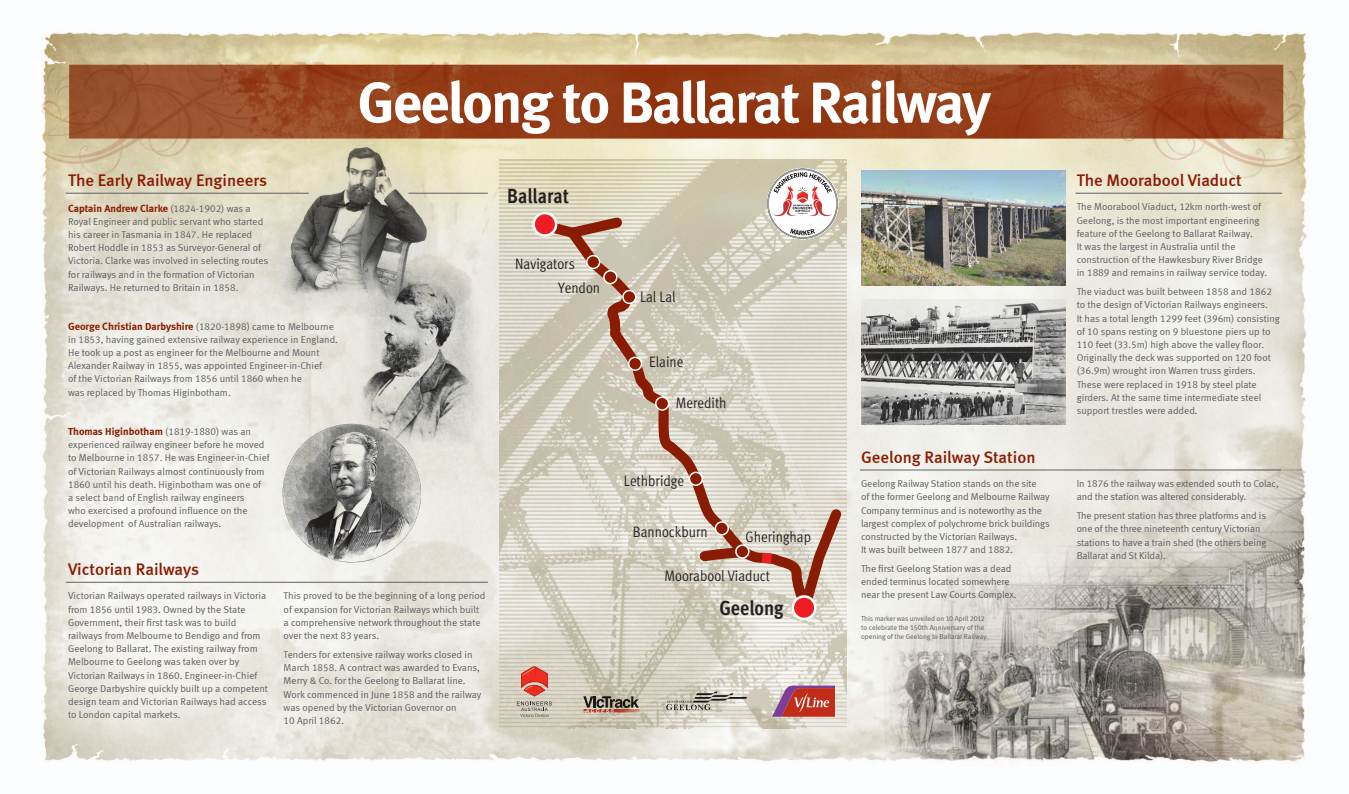
<style>
.page{position:relative;width:1349px;height:794px;background:#fff}
.page>*{position:absolute;margin:0;border:0;box-sizing:border-box;transform-origin:0 0}
.t1{font:57.6px "Meta Bold LF";letter-spacing:-.035em;color:#fff}
.t2{font:20.48px "Meta Cond Bold LF";color:#231f20}
.Header_1{font:16.8px "Meta Medium LF";color:#891c02}
.t3{font:15.12px "Meta Cond Normal LF";color:#231f20}
.Text{font:10.4px "Meta Bold LF";color:#891c02}
.Text-2{font:10px/13.2px "Meta Normal LF";color:#5f5f62}
.Text-3{font:7.2px/8.8px "Meta Normal LF";letter-spacing:-.01em;color:#5f5f62}
.s1{font-family:"Meta Normal LF";font-size:10px;color:#5f5f62}
.s2{font-family:"Meta Bold LF";font-size:10.4px;color:#891c02}
</style>
<div class="page">
<img style="left:41px;top:31px;width:1267px;height:732px">
<img style="left:268px;top:137px;width:170px;height:180px">
<img style="left:269px;top:411px;width:157px;height:162px">
<img style="left:342px;top:251px;width:156px;height:209px">
<hr style="left:66px;top:193px;width:242px;height:1px;background:#5f5f62">
<hr style="left:1075px;top:193px;width:206px;height:1px;background:#5f5f62">
<hr style="left:66px;top:582px;width:422px;height:1px;background:#5f5f62">
<hr style="left:859px;top:469px;width:421px;height:1px;background:#5f5f62">
<hr style="left:408px;top:193px;width:80px;height:1px;background:#5f5f62">
<img style="left:861px;top:170px;width:204px;height:116px">
<img style="left:861px;top:299px;width:204px;height:125px">
<img style="left:499px;top:160px;width:347px;height:568px">
<svg style="left:533px;top:214px;width:308px;height:406px;background:#d4cdbe"></svg>
<div style="left:689px;top:472px;width:13px;height:13px;background:#891c02;border-radius:50%"></div>
<div style="left:688px;top:471px;width:15px;height:15px;border:2px solid #fff;border-radius:50%"></div>
<div style="left:655px;top:397px;width:13px;height:13px;background:#891c02;border-radius:50%"></div>
<div style="left:655px;top:396px;width:14px;height:15px;border:2px solid #fff;border-radius:50%"></div>
<div style="left:628px;top:357px;width:13px;height:13px;background:#891c02;border-radius:50%"></div>
<div style="left:628px;top:356px;width:14px;height:15px;border:2px solid #fff;border-radius:50%"></div>
<div style="left:623px;top:290px;width:12px;height:13px;background:#891c02;border-radius:50%"></div>
<div style="left:622px;top:290px;width:14px;height:14px;border:2px solid #fff;border-radius:50%"></div>
<div style="left:604px;top:271px;width:12px;height:12px;background:#891c02;border-radius:50%"></div>
<div style="left:603px;top:270px;width:14px;height:14px;border:2px solid #fff;border-radius:50%"></div>
<div style="left:586px;top:256px;width:13px;height:12px;background:#891c02;border-radius:50%"></div>
<div style="left:586px;top:255px;width:14px;height:14px;border:2px solid #fff;border-radius:50%"></div>
<div style="left:715px;top:522px;width:13px;height:13px;background:#891c02;border-radius:50%"></div>
<div style="left:714px;top:521px;width:15px;height:14px;border:2px solid #fff;border-radius:50%"></div>
<svg style="left:560px;top:210px;width:69px;height:35px;background:#c29e8a"></svg>
<svg style="left:693px;top:539px;width:90px;height:31px;background:#c79e8f"></svg>
<div style="left:533px;top:213px;width:23px;height:22px;background:#ee1d23;border-radius:50%"></div>
<div style="left:532px;top:212px;width:25px;height:25px;border:3px solid #fff;border-radius:50%"></div>
<div style="left:792px;top:596px;width:23px;height:23px;background:#ee1d23;border-radius:50%"></div>
<div style="left:791px;top:595px;width:25px;height:25px;border:3px solid #fff;border-radius:50%"></div>
<svg style="left:517px;top:665px;width:35px;height:52px;background:#cf9689"></svg>
<svg style="left:666px;top:691px;width:81px;height:19px;background:#b5b2a6"></svg>
<svg style="left:583px;top:696px;width:56px;height:16px"></svg>
<svg style="left:772px;top:685px;width:62px;height:32px;background:#bc595c"></svg>
<img style="left:766px;top:168px;width:72px;height:71px;border-radius:36px">
<p class="Header_1" style="left:68px;top:170px;width:200px">The Early Railway Engineers</p>
<p class="Text" style="left:68px;top:202px;width:184px">Captain Andrew Clarke <span class="s1">(1824-1902) was a</span></p>
<p class="Text-2" style="left:68px;top:214px;width:202px">Royal Engineer and public servant who started his career in Tasmania in 1847. He replaced Robert Hoddle in 1853 as Surveyor-General of Victoria. Clarke was involved in selecting routes for railways and in the formation of Victorian Railways. He returned to Britain in 1858.</p>
<p class="Text-2" style="left:68px;top:319px;width:271px"><span class="s2">George Christian Darbyshire</span> (1820-1898) came to Melbourne in 1853, having gained extensive railway experience in England.<br>He took up a post as engineer for the Melbourne and Mount Alexander Railway in 1855, was appointed Engineer-in-Chief<br>of the Victorian Railways from 1856 until 1860 when he<br>was replaced by Thomas Higinbotham.</p>
<p class="t1" style="left:357px;top:68px;width:634px">Geelong to Ballarat Railway</p>
<p class="t2" style="left:507px;top:184px;width:63px">Ballarat</p>
<p class="t3" style="left:515px;top:255px;width:61px">Navigators</p>
<p class="t3" style="left:558px;top:279px;width:44px">Yendon</p>
<p class="t3" style="left:640px;top:288px;width:37px">Lal Lal</p>
<p class="t3" style="left:649px;top:353px;width:36px">Elaine</p>
<p class="t3" style="left:675px;top:394px;width:52px">Meredith</p>
<p class="Text" style="left:68px;top:425px;width:184px">Thomas Higinbotham <span class="s1">(1819-1880) was an</span></p>
<p class="Text-2" style="left:68px;top:438px;width:203px">experienced railway engineer before he moved to Melbourne in 1857. He was Engineer-in-Chief of Victorian Railways almost continuously from 1860 until his death. Higinbotham was one of<br>a select band of English railway engineers<br>who exercised a profound influence on the development of Australian railways.</p>
<p class="Header_1" style="left:68px;top:559px;width:132px">Victorian Railways</p>
<p class="Text-2" style="left:68px;top:589px;width:201px">Victorian Railways operated railways in Victoria from 1856 until 1983. Owned by the State Government, their first task was to build railways from Melbourne to Bendigo and from Geelong to Ballarat. The existing railway from Melbourne to Geelong was taken over by Victorian Railways in 1860. Engineer-in-Chief George Darbyshire quickly built up a competent design team and Victorian Railways had access to London capital markets.</p>
<p class="Text-2" style="left:283px;top:589px;width:203px">This proved to be the beginning of a long period of expansion for Victorian Railways which built a comprehensive network throughout the state over the next 83 years.</p>
<p class="Text-2" style="left:283px;top:647px;width:199px">Tenders for extensive railway works closed in March 1858. A contract was awarded to Evans, Merry &amp; Co. for the Geelong to Ballarat line.<br>Work commenced in June 1858 and the railway was opened by the Victorian Governor on<br>10 April 1862.</p>
<p class="t3" style="left:624px;top:472px;width:62px">Lethbridge</p>
<p class="t3" style="left:632px;top:523px;width:76px">Bannockburn</p>
<p class="t3" style="left:745px;top:528px;width:67px">Gheringhap</p>
<p class="t3" style="left:664px;top:567px;width:107px">Moorabool Viaduct</p>
<p class="t2" style="left:719px;top:596px;width:66px">Geelong</p>
<p class="Header_1" style="left:861px;top:447px;width:176px">Geelong Railway Station</p>
<p class="Text-2" style="left:861px;top:477px;width:190px">Geelong Railway Station stands on the site<br>of the former Geelong and Melbourne Railway Company terminus and is noteworthy as the largest complex of polychrome brick buildings constructed by the Victorian Railways.<br>It was built between 1877 and 1882.</p>
<p class="Text-2" style="left:861px;top:562px;width:157px">The first Geelong Station was a dead ended terminus located somewhere near the present Law Courts Complex.</p>
<p class="Text-3" style="left:861px;top:614px;width:129px">This marker was unveiled on 10 April 2012 to celebrate the 150th Anniversary of the opening of the Geelong to Ballarat Railway.</p>
<p class="Header_1" style="left:1076px;top:170px;width:166px">The Moorabool Viaduct</p>
<p class="Text-2" style="left:1076px;top:200px;width:192px">The Moorabool Viaduct, 12km north-west of Geelong, is the most important engineering feature of the Geelong to Ballarat Railway.<br>It was the largest in Australia until the construction of the Hawkesbury River Bridge in 1889 and remains in railway service today.</p>
<p class="Text-2" style="left:1076px;top:285px;width:205px">The viaduct was built between 1858 and 1862 to the design of Victorian Railways engineers.<br>It has a total length 1299 feet (396m) consisting of 10 spans resting on 9 bluestone piers up to 110 feet (33.5m) high above the valley floor.<br>Originally the deck was supported on 120 foot (36.9m) wrought iron Warren truss girders.<br>These were replaced in 1918 by steel plate girders. At the same time intermediate steel support trestles were added.</p>
<p class="Text-2" style="left:1076px;top:477px;width:204px">In 1876 the railway was extended south to Colac, and the station was altered considerably.</p>
<p class="Text-2" style="left:1076px;top:509px;width:191px">The present station has three platforms and is one of the three nineteenth century Victorian stations to have a train shed (the others being Ballarat and St Kilda).</p>
</div>
